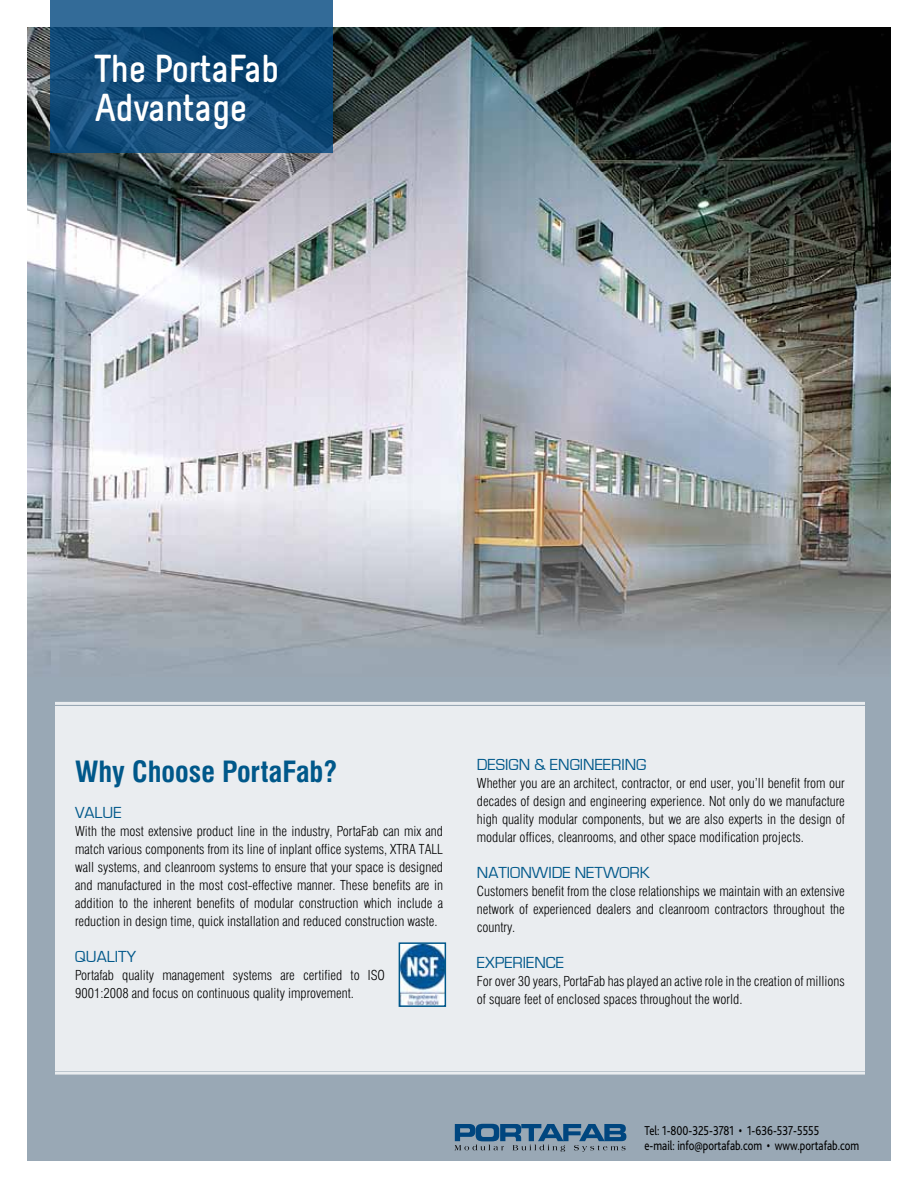
<style>
.page{position:relative;width:918px;height:1188px;background:#fff}
.page>*{position:absolute;margin:0;border:0;box-sizing:border-box;transform-origin:0 0}
.t1{font:700 39px/39px "Melbourne";letter-spacing:-.015em;color:#fff}
.t2{font:700 condensed 28.5px "Swiss 721 BT";color:#00588a}
.t3{font:16.5px "Eurostile";color:#00588a}
.t4{font:300 condensed 13.5px/18px "Swiss 721 BT";color:#000;text-align:justify}
.t5{font:13.5px/15px "Bliss 2";color:#000;scale:.8 1}
</style>
<div class="page">
<img style="left:27px;top:27px;width:864px;height:650px">
<div style="left:27px;top:677px;width:864px;height:484px;background:#99a8b5"></div>
<div style="left:55px;top:706px;width:810px;height:364px;background:#eaedf0"></div>
<hr style="left:55px;top:1072px;width:810px;height:3px;background:#fff">
<hr style="left:55px;top:702px;width:810px;height:3px;background:#fff">
<svg style="left:50px;top:0;width:283px;height:153px;background:#164f7d"></svg>
<img style="left:402px;top:945px;width:41px;height:59px">
<div style="left:399px;top:942px;width:47px;height:65px;border:2px solid #00588a"></div>
<svg style="left:454px;top:1124px;width:172px;height:28px"></svg>
<h1 class="t1" style="left:93px;top:50px;width:188px">The PortaFab<br>Advantage</h1>
<h2 class="t2" style="left:75px;top:754px;width:264px">Why Choose PortaFab?</h2>
<p class="t3" style="left:75px;top:803px;width:48px">VALUE</p>
<p class="t4" style="left:75px;top:822px;width:369px">With the most extensive product line in the industry, PortaFab can mix and match various components from its line of inplant office systems, XTRA TALL wall systems, and cleanroom systems to ensure that your space is designed and manufactured in the most cost-effective manner. These benefits are in addition to the inherent benefits of modular construction which include a reduction in design time, quick installation and reduced construction waste.</p>
<p class="t3" style="left:75px;top:947px;width:62px">QUALITY</p>
<p class="t4" style="left:75px;top:966px;width:311px">Portafab quality management systems are certified to ISO<br>9001:2008 and focus on continuous quality improvement.</p>
<p class="t3" style="left:477px;top:756px;width:171px">DESIGN &amp; ENGINEERING</p>
<p class="t4" style="left:477px;top:774px;width:370px">Whether you are an architect, contractor, or end user, you’ll benefit from our decades of design and engineering experience. Not only do we manufacture high quality modular components, but we are also experts in the design of modular offices, cleanrooms, and other space modification projects.</p>
<p class="t3" style="left:477px;top:864px;width:174px">NATIONWIDE NETWORK</p>
<p class="t4" style="left:477px;top:882px;width:369px">Customers benefit from the close relationships we maintain with an extensive network of experienced dealers and cleanroom contractors throughout the country.</p>
<p class="t3" style="left:477px;top:954px;width:89px">EXPERIENCE</p>
<p class="t4" style="left:477px;top:972px;width:369px">For over 30 years, PortaFab has played an active role in the creation of millions of square feet of enclosed spaces throughout the world.</p>
<p class="t5" style="left:644px;top:1123px;width:270px">Tel: 1-800-325-3781 • 1-636-537-5555<br>e-mail: info@portafab.com • www.portafab.com</p>
</div>
